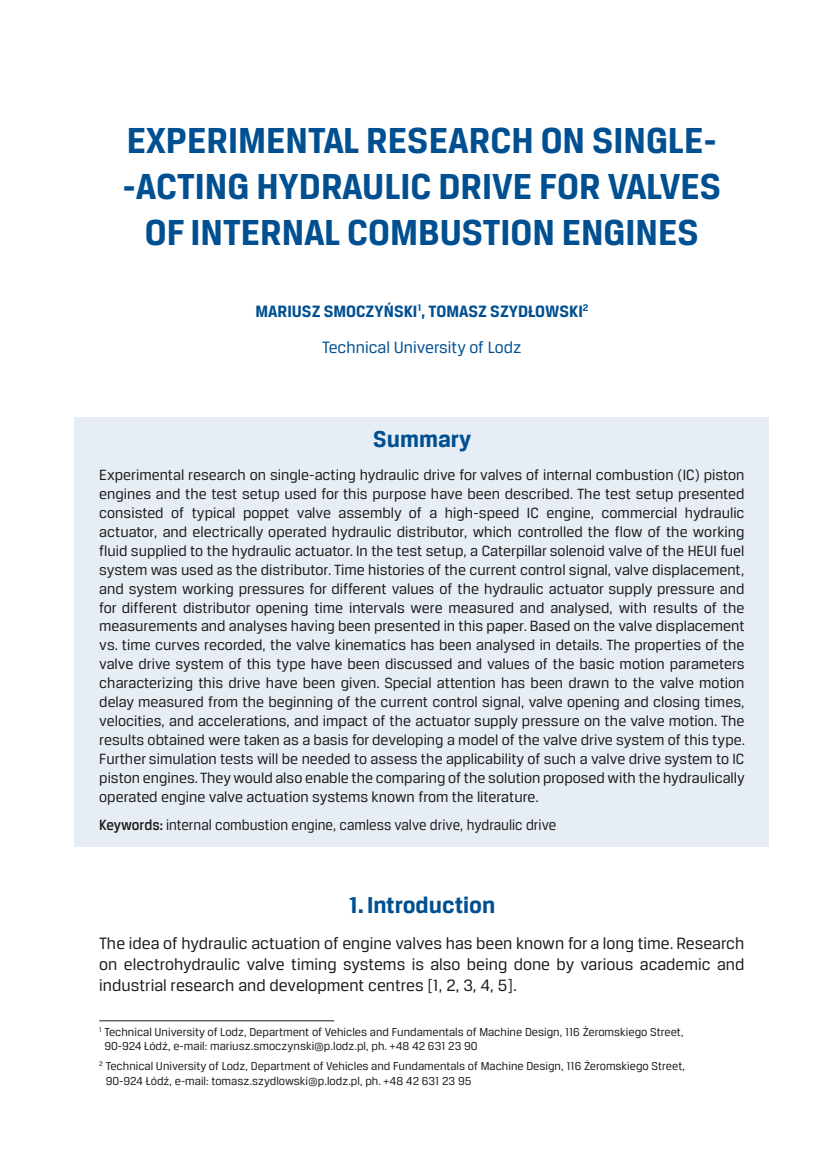
<style>
.page{position:relative;width:819px;height:1161px;background:#fff}
.page>*{position:absolute;margin:0;border:0;box-sizing:border-box;transform-origin:0 0}
.t1{font:700 38.5px/46.2px "Breuer Text";color:#005091;text-align:center}
.rozdzial_maly_ang{font:700 24.5px "Breuer Text";color:#005091}
.podstawowy_ang{font:17.5px/21px "Breuer Text";color:#1c1c1a;text-align:justify}
.podst_ang{font:700 17.5px "Breuer Text";color:#005091}
.podst_ang-2{font:17.5px "Breuer Text";color:#005091}
.streszcz_ang{font:15.75px/18.9px "Breuer Text";color:#1c1c1a;text-align:justify}
.streszcz_pol{font:15.75px "Breuer Text";color:#1c1c1a;scale:.94 1}
.przypisy{font:12.25px/14.7px "Breuer Text";color:#1c1c1a}
.s1{font-weight:500}
</style>
<div class="page">
<div style="left:74px;top:418px;width:695px;height:429px;background:#e6edf4"></div>
<hr style="left:99px;top:1020px;width:235px;height:1px;background:#1c1c1a">
<p class="t1" style="left:122px;top:117px;width:600px">EXPERIMENTAL RESEARCH ON SINGLE--ACTING HYDRAULIC DRIVE FOR VALVES<br>OF INTERNAL COMBUSTION ENGINES</p>
<p class="podst_ang" style="left:255px;top:301px;width:334px">MARIUSZ SMOCZYŃSKI<sup>1</sup>, TOMASZ SZYDŁOWSKI<sup>2</sup></p>
<p class="podst_ang-2" style="left:322px;top:337px;width:201px">Technical University of Lodz</p>
<p class="rozdzial_maly_ang" style="left:373px;top:426px;width:100px">Summary</p>
<p class="streszcz_ang" style="left:99px;top:465px;width:647px">Experimental research on single-acting hydraulic drive for valves of internal combustion (IC) piston engines and the test setup used for this purpose have been described. The test setup presented consisted of typical poppet valve assembly of a high-speed IC engine, commercial hydraulic actuator, and electrically operated hydraulic distributor, which controlled the flow of the working fluid supplied to the hydraulic actuator. In the test setup, a Caterpillar solenoid valve of the HEUI fuel system was used as the distributor. Time histories of the current control signal, valve displacement, and system working pressures for different values of the hydraulic actuator supply pressure and for different distributor opening time intervals were measured and analysed, with results of the measurements and analyses having been presented in this paper. Based on the valve displacement vs. time curves recorded, the valve kinematics has been analysed in details. The properties of the valve drive system of this type have been discussed and values of the basic motion parameters characterizing this drive have been given. Special attention has been drawn to the valve motion delay measured from the beginning of the current control signal, valve opening and closing times, velocities, and accelerations, and impact of the actuator supply pressure on the valve motion. The results obtained were taken as a basis for developing a model of the valve drive system of this type.<br>Further simulation tests will be needed to assess the applicability of such a valve drive system to IC piston engines. They would also enable the comparing of the solution proposed with the hydraulically operated engine valve actuation systems known from the literature.</p>
<p class="streszcz_pol" style="left:99px;top:817px;width:487px"><span class="s1">Keywords:</span> internal combustion engine, camless valve drive, hydraulic drive</p>
<p class="rozdzial_maly_ang" style="left:348px;top:892px;width:148px">1. Introduction</p>
<p class="podstawowy_ang" style="left:99px;top:933px;width:646px">The idea of hydraulic actuation of engine valves has been known for a long time. Research on electrohydraulic valve timing systems is also being done by various academic and industrial research and development centres [1, 2, 3, 4, 5].</p>
<p class="przypisy" style="left:104px;top:1024px;width:581px;text-indent:-5px"><sup>1</sup> Technical University of Lodz, Department of Vehicles and Fundamentals of Machine Design, 116 Żeromskiego Street,<br>90-924 Łódź, e-mail: mariusz.smoczynski@p.lodz.pl, ph. +48 42 631 23 90</p>
<p class="przypisy" style="left:106px;top:1058px;width:581px;text-indent:-6px"><sup>2</sup> Technical University of Lodz, Department of Vehicles and Fundamentals of Machine Design, 116 Żeromskiego Street,<br>90-924 Łódź, e-mail: tomasz.szydlowski@p.lodz.pl, ph. +48 42 631 23 95</p>
</div>
